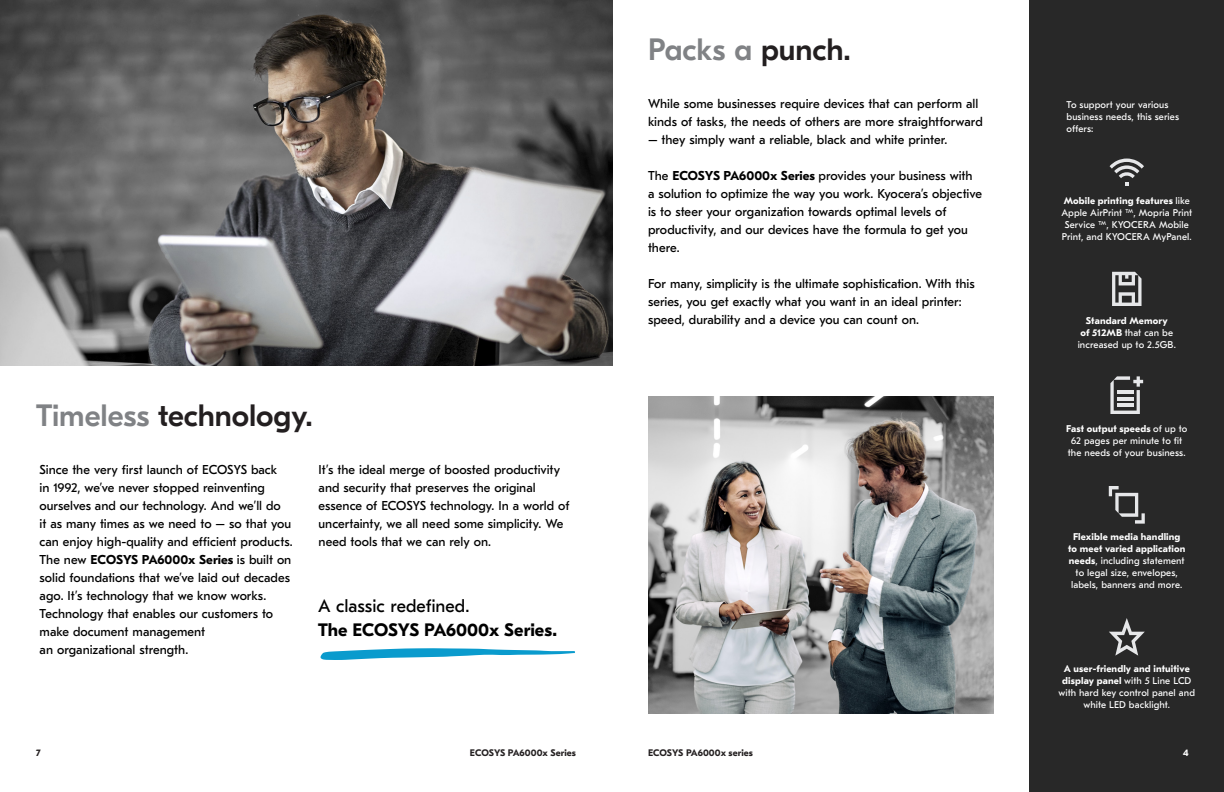
<style>
.page{position:relative;width:1224px;height:792px;background:#fff}
.page>*{position:absolute;margin:0;border:0;box-sizing:border-box;transform-origin:0 0}
.Title_-_Medium{font:500 30.8px "GT Eesti Pro Display";letter-spacing:-.005em;color:#231f20}
.Title_-_Medium-2{font:500 30.8px "GT Eesti Pro Display";letter-spacing:-.005em;color:#808285}
.t1{font:700 18px "GT Eesti Pro Text";color:#000}
.t2{font:18px "GT Eesti Pro Text";color:#000}
.t3{font:12.9px/18px "GT Eesti Pro Text";color:#000}
.t4{font:9.8px/12px "GT Eesti Pro Text";letter-spacing:.01em;color:#fff;text-align:center}
.Footer{font:700 9.5px "GT Eesti Pro Text";letter-spacing:.005em;color:#231f20}
.Footer-2{font:700 9.5px "GT Eesti Pro Text";color:#fff}
.s1{color:#808285}
.s2{font-weight:700}
.s3{color:#231f20}
</style>
<div class="page">
<div style="left:1030px;top:0;width:194px;height:792px;background:#282828"></div>
<svg style="left:1110px;top:159px;width:34px;height:27px"></svg>
<svg style="left:1109px;top:486px;width:36px;height:38px"></svg>
<svg style="left:1112px;top:272px;width:30px;height:34px"></svg>
<svg style="left:1110px;top:376px;width:33px;height:38px"></svg>
<svg style="left:1109px;top:618px;width:36px;height:38px"></svg>
<img style="left:0;top:0;width:613px;height:366px">
<svg style="left:320px;top:648px;width:255px;height:12px"></svg>
<img style="left:648px;top:396px;width:346px;height:318px">
<p class="Title_-_Medium" style="left:36px;top:399px;width:278px"><span class="s1">Timeless</span> technology.</p>
<p class="t3" style="left:40px;top:461px;width:255px">Since the very first launch of ECOSYS back<br>in 1992, we’ve never stopped reinventing ourselves and our technology. And we’ll do<br>it as many times as we need to – so that you can enjoy high-quality and efficient products.<br>The new <span class="s2">ECOSYS PA6000x Series</span> is built on solid foundations that we’ve laid out decades ago. It’s technology that we know works.<br>Technology that enables our customers to make document management</p>
<p class="t3" style="left:40px;top:641px;width:150px">an organizational strength.</p>
<p class="t3" style="left:319px;top:461px;width:252px">It’s the ideal merge of boosted productivity and security that preserves the original essence of ECOSYS technology. In a world of uncertainty, we all need some simplicity. We need tools that we can rely on.</p>
<p class="t2" style="left:318px;top:596px;width:153px">A classic redefined.</p>
<p class="t1" style="left:318px;top:620px;width:240px">The ECOSYS PA6000x Series.</p>
<p class="Footer" style="left:36px;top:748px;width:6px">7</p>
<p class="Footer" style="left:470px;top:748px;width:108px">ECOSYS PA6000x Series</p>
<p class="Title_-_Medium-2" style="left:648px;top:33px;width:204px">Packs a <span class="s3">punch.</span></p>
<p class="t3" style="left:648px;top:95px;width:336px">While some businesses require devices that can perform all kinds of tasks, the needs of others are more straightforward</p>
<p class="t3" style="left:648px;top:131px;width:301px">– they simply want a reliable, black and white printer.</p>
<p class="t3" style="left:648px;top:167px;width:336px">The <span class="s2">ECOSYS PA6000x Series</span> provides your business with a solution to optimize the way you work. Kyocera’s objective is to steer your organization towards optimal levels of productivity, and our devices have the formula to get you there.</p>
<p class="t3" style="left:648px;top:275px;width:328px">For many, simplicity is the ultimate sophistication. With this series, you get exactly what you want in an ideal printer: speed, durability and a device you can count on.</p>
<p class="t4" style="left:1067px;top:99px;width:114px;text-align:left">To support your various business needs, this series offers:</p>
<p class="t4" style="left:1061px;top:195px;width:132px"><span class="s2">Mobile printing features</span> like<br>Apple AirPrint <sup>TM</sup>, Mopria Print<br>Service <sup>TM</sup>, KYOCERA Mobile<br>Print, and KYOCERA MyPanel.</p>
<p class="t4" style="left:1078px;top:315px;width:100px"><span class="s2">Standard Memory<br>of 512MB</span> that can be increased up to 2.5GB.</p>
<p class="t4" style="left:1066px;top:423px;width:123px"><span class="s2">Fast output speeds</span> of up to<br>62 pages per minute to fit the needs of your business.</p>
<p class="t4" style="left:1068px;top:531px;width:119px"><span class="s2">Flexible media handling to meet varied application needs</span>, including statement to legal size, envelopes, labels, banners and more.</p>
<p class="t4" style="left:1059px;top:663px;width:138px"><span class="s2">A user-friendly and intuitive display panel</span> with 5 Line LCD with hard key control panel and white LED backlight.</p>
<p class="Footer" style="left:648px;top:748px;width:106px">ECOSYS PA6000x series</p>
<p class="Footer-2" style="left:1183px;top:748px;width:7px">4</p>
</div>
